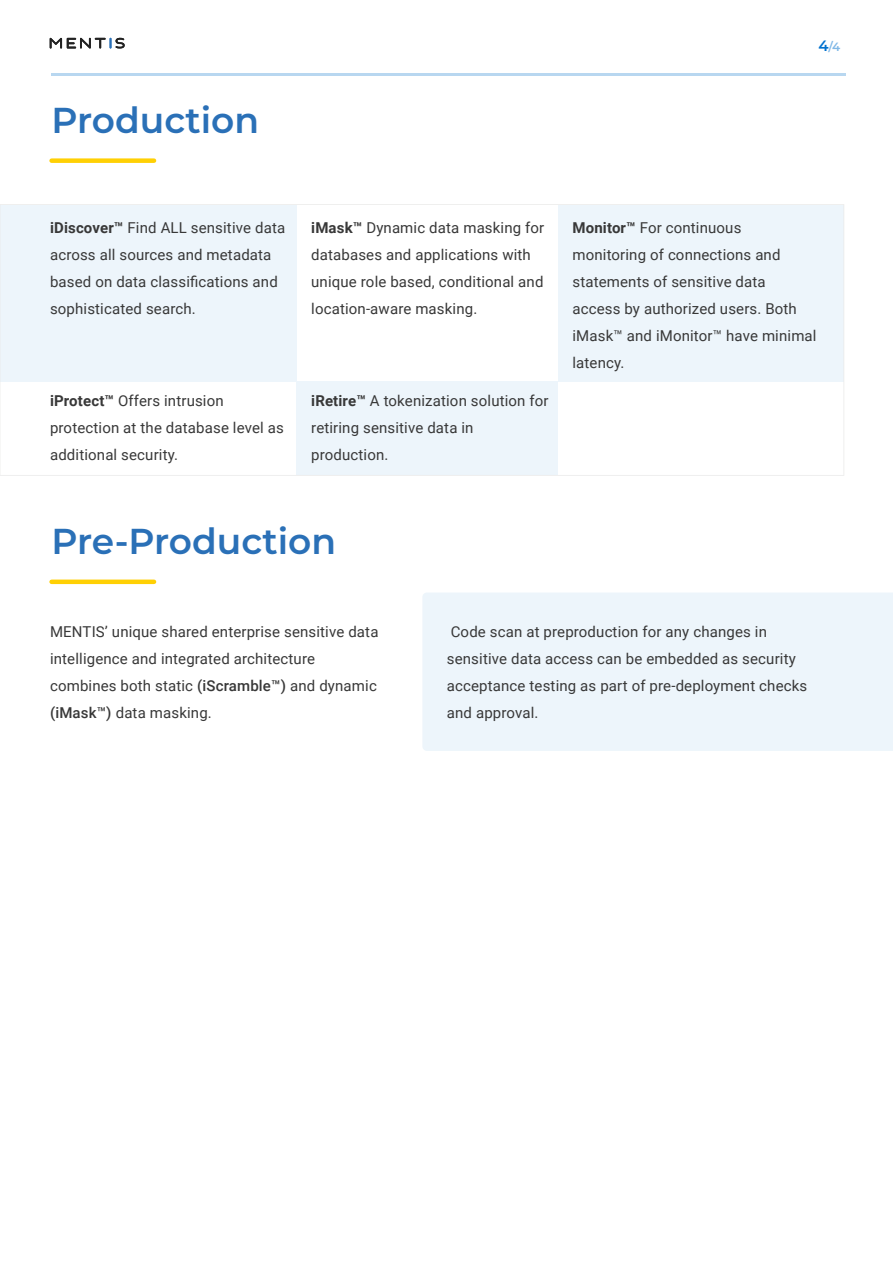
<style>
.page{position:relative;width:893px;height:1263px;background:#fff}
.page>*{position:absolute;margin:0;border:0;box-sizing:border-box;transform-origin:0 0}
.t1{font:600 36px "Montserrat";color:#2a70b7}
.t2{font:15px/27px "Roboto";letter-spacing:.01em;color:#383838}
.t3{font:600 12px "Montserrat";color:rgb(0 113 206/.5)}
.s1{font-size:15px;color:#0071ce}
.s2{font-weight:700}
.s3{font-weight:500}
</style>
<div class="page">
<hr style="left:51px;top:73px;width:794px;height:3px;background:#0071ce">
<svg style="left:50px;top:38px;width:75px;height:11px"></svg>
<div style="left:422px;top:593px;width:471px;height:158px;background:#edf5fb"></div>
<div style="left:52px;top:158px;width:102px;height:5px;background:#ffd004"></div>
<svg style="left:0;top:204px;width:844px;height:272px;fill:#edf5fb"></svg>
<div style="left:52px;top:579px;width:102px;height:5px;background:#ffd004"></div>
<h1 class="t1" style="left:52px;top:94px;width:209px">Production</h1>
<p class="t3" style="left:818px;top:38px;width:24px"><span class="s1">4</span>/4</p>
<p class="t2" style="left:50px;top:213px;width:237px"><span class="s2">iDiscover™</span> Find ALL sensitive data across all sources and metadata based on data classifications and sophisticated search.</p>
<p class="t2" style="left:311px;top:213px;width:235px"><span class="s2">iMask™</span> Dynamic data masking for databases and applications with unique role based, conditional and location-aware masking.</p>
<p class="t2" style="left:50px;top:386px;width:235px"><span class="s2">iProtect™</span> Offers intrusion protection at the database level as additional security.</p>
<p class="t2" style="left:311px;top:386px;width:239px"><span class="s2">iRetire™</span> A tokenization solution for retiring sensitive data in production.</p>
<p class="t2" style="left:572px;top:213px;width:246px"><span class="s2">Monitor™</span> For continuous monitoring of connections and statements of sensitive data access by authorized users. Both iMask™ and iMonitor™ have minimal latency.</p>
<h1 class="t1" style="left:52px;top:516px;width:286px">Pre-Production</h1>
<p class="t2" style="left:50px;top:617px;width:330px">MENTIS’ unique shared enterprise sensitive data intelligence and integrated architecture combines both static <span class="s3">(iScramble™)</span> and dynamic <span class="s3">(iMask™)</span> data masking.</p>
<p class="t2" style="left:447px;top:617px;width:362px">Code scan at preproduction for any changes in sensitive data access can be embedded as security acceptance testing as part of pre-deployment checks and approval.</p>
</div>
